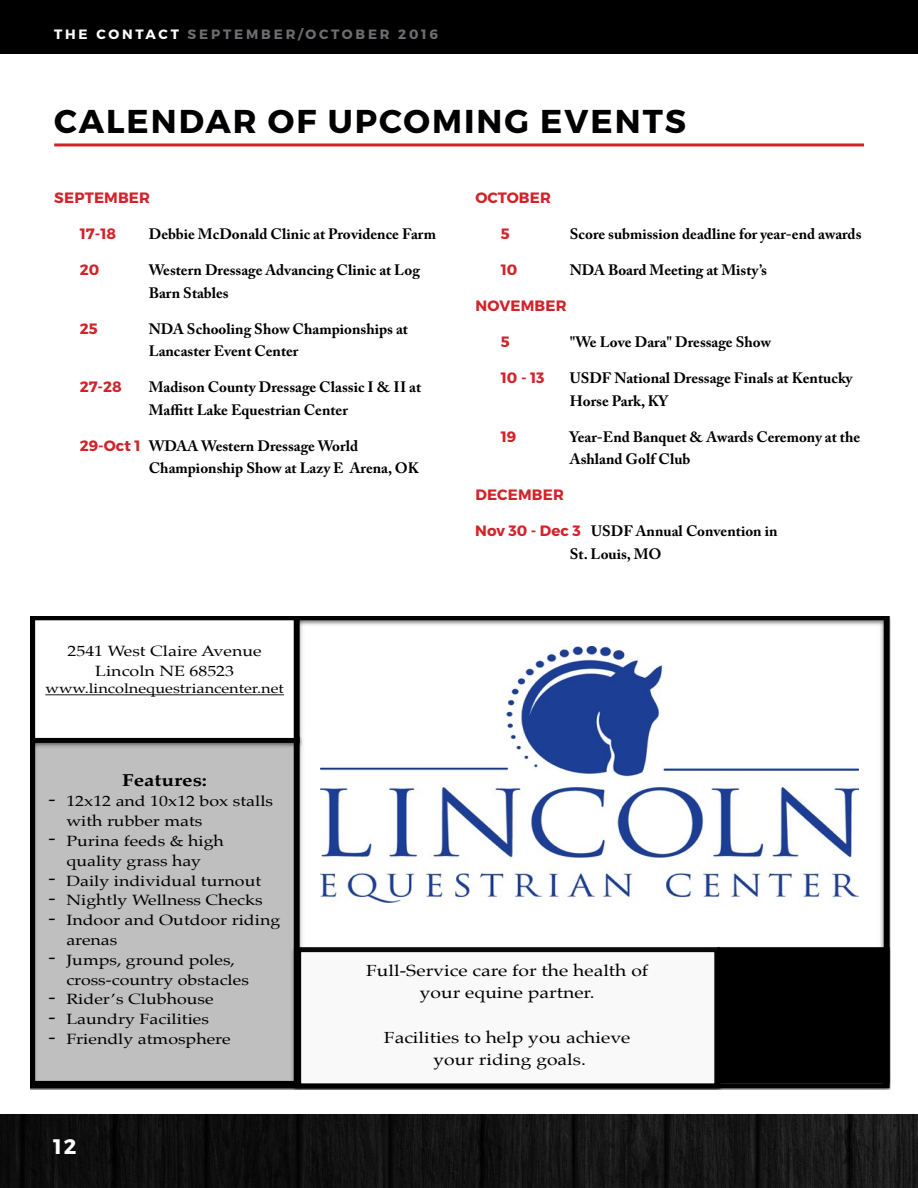
<style>
.page{position:relative;width:918px;height:1188px;background:#fff}
.page>*{position:absolute;margin:0;border:0;box-sizing:border-box;transform-origin:0 0}
.t1{font:700 33px "Montserrat";letter-spacing:.06em;color:#000}
.t2{font:700 21px "Montserrat";color:#fff}
.t3{font:700 17.4px "Palatino";color:#000;scale:1.2 1}
.t4{font:16.05px/22.4px "Palatino";color:#000;text-align:center;scale:1.2 1}
.t5{font:700 15px/22.5px "Adobe Caslon Pro";color:#000}
.t6{font:700 15px "Montserrat";letter-spacing:.01em;color:#d2232a}
.t7{font:14.85px/19.8px "Palatino";color:#000;scale:1.2 1}
.t8{font:13.65px "Palatino";color:#000;scale:1.2 1}
.t9{font:700 13.5px "Montserrat";letter-spacing:.21em;color:#6d6e71}
.s1{color:#fff}
.s2{font-family:"Montserrat";color:#d2232a}
.s3{font-size:17.85px}
</style>
<div class="page">
<img style="left:0;top:1115px;width:918px;height:73px">
<div style="left:0;top:0;width:918px;height:54px;background:#000"></div>
<hr style="left:54px;top:143px;width:810px;height:3px;background:#d2232a">
<svg style="left:31px;top:616px;width:858px;height:473px"></svg>
<img style="left:725px;top:946px;width:165px;height:143px">
<div style="left:720px;top:950px;width:167px;height:131px;background:#000"></div>
<div style="left:718px;top:947px;width:171px;height:137px;border:5px solid #000"></div>
<img style="left:320px;top:646px;width:538px;height:256px">
<img style="left:31px;top:616px;width:274px;height:132px">
<svg style="left:31px;top:616px;width:268px;height:127px"></svg>
<img style="left:291px;top:946px;width:434px;height:143px">
<div style="left:298px;top:950px;width:419px;height:136px;background:#fff"></div>
<div style="left:295px;top:947px;width:425px;height:141px;border:5px solid #000"></div>
<hr style="left:45px;top:694px;width:239px;height:1px;background:#000">
<p class="t9" style="left:54px;top:26px;width:386px"><span class="s1">THE CONTACT</span> SEPTEMBER/OCTOBER 2016</p>
<h1 class="t1" style="left:54px;top:101px;width:633px">CALENDAR OF UPCOMING EVENTS</h1>
<p class="t6" style="left:54px;top:189px;width:97px">SEPTEMBER</p>
<p class="t6" style="left:80px;top:225px;width:38px">17-18</p>
<p class="t5" style="left:149px;top:223px;width:289px">Debbie McDonald Clinic at Providence Farm</p>
<p class="t6" style="left:80px;top:261px;width:21px">20</p>
<p class="t5" style="left:149px;top:259px;width:273px">Western Dressage Advancing Clinic at Log<br>Barn Stables</p>
<p class="t6" style="left:80px;top:319px;width:19px">25</p>
<p class="t5" style="left:149px;top:317px;width:261px">NDA Schooling Show Championships at<br>Lancaster Event Center</p>
<p class="t6" style="left:80px;top:378px;width:44px">27-28</p>
<p class="t5" style="left:149px;top:376px;width:274px">Madison County Dressage Classic I &amp; II at<br>Maffitt Lake Equestrian Center</p>
<p class="t5" style="left:149px;top:434px;width:272px;text-indent:-69px"><span class="s2">29-Oct 1</span> WDAA Western Dressage World<br>Championship Show at Lazy E Arena, OK</p>
<p class="t7" style="left:68px;top:641px;width:163px;text-align:center">2541 West Claire Avenue<br>Lincoln NE 68523</p>
<p class="t8" style="left:45px;top:677px;width:200px">www.lincolnequestriancenter.net</p>
<p class="t6" style="left:475px;top:189px;width:77px">OCTOBER</p>
<p class="t6" style="left:501px;top:225px;width:10px">5</p>
<p class="t5" style="left:570px;top:223px;width:293px">Score submission deadline for year-end awards</p>
<p class="t6" style="left:501px;top:261px;width:18px">10</p>
<p class="t5" style="left:570px;top:259px;width:199px">NDA Board Meeting at Misty’s</p>
<p class="t6" style="left:475px;top:297px;width:93px">NOVEMBER</p>
<p class="t6" style="left:501px;top:333px;width:10px">5</p>
<p class="t5" style="left:570px;top:331px;width:203px">"We Love Dara" Dressage Show</p>
<p class="t6" style="left:501px;top:369px;width:45px">10 - 13</p>
<p class="t5" style="left:570px;top:367px;width:284px">USDF National Dressage Finals at Kentucky<br>Horse Park, KY</p>
<p class="t6" style="left:501px;top:427px;width:17px">19</p>
<p class="t5" style="left:570px;top:425px;width:292px">Year-End Banquet &amp; Awards Ceremony at the<br>Ashland Golf Club</p>
<p class="t6" style="left:475px;top:486px;width:90px">DECEMBER</p>
<p class="t5" style="left:570px;top:520px;width:209px;text-indent:-94px"><span class="s2">Nov 30 - Dec 3</span> USDF Annual Convention in<br>St. Louis, MO</p>
<p class="t3" style="left:122px;top:765px;width:72px">Features:</p>
<p class="t7" style="left:66px;top:791px;width:174px;text-indent:-18px"><span class="s3">-</span> 12x12 and 10x12 box stalls with rubber mats</p>
<p class="t7" style="left:49px;top:831px;width:148px;text-align:center"><span class="s3">-</span> Purina feeds &amp; high quality grass hay</p>
<p class="t7" style="left:49px;top:870px;width:179px"><span class="s3">-</span> Daily individual turnout</p>
<p class="t7" style="left:49px;top:890px;width:180px"><span class="s3">-</span> Nightly Wellness Checks</p>
<p class="t7" style="left:66px;top:910px;width:180px;text-indent:-18px"><span class="s3">-</span> Indoor and Outdoor riding arenas</p>
<p class="t7" style="left:66px;top:950px;width:154px;text-indent:-18px"><span class="s3">-</span> Jumps, ground poles, cross-country obstacles</p>
<p class="t7" style="left:49px;top:989px;width:139px"><span class="s3">-</span> Rider’s Clubhouse</p>
<p class="t7" style="left:49px;top:1009px;width:135px"><span class="s3">-</span> Laundry Facilities</p>
<p class="t7" style="left:49px;top:1029px;width:153px"><span class="s3">-</span> Friendly atmosphere</p>
<h2 class="t2" style="left:53px;top:1134px;width:25px">12</h2>
<p class="t4" style="left:366px;top:959px;width:237px">Full-Service care for the health of your equine partner.</p>
<p class="t4" style="left:384px;top:1026px;width:207px">Facilities to help you achieve your riding goals.</p>
</div>
